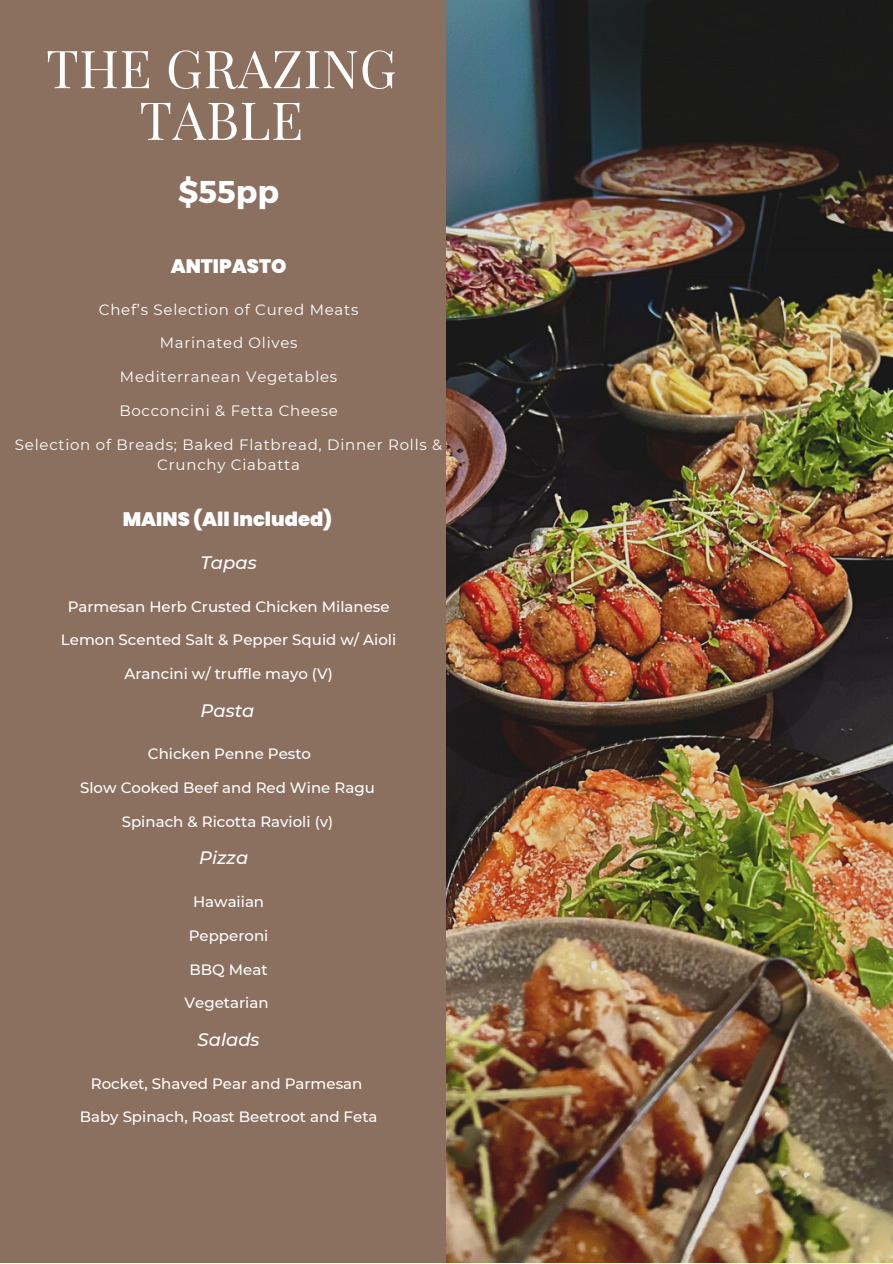
<style>
.page{position:relative;width:893px;height:1264px;background:#fff}
.page>*{position:absolute;margin:0;border:0;box-sizing:border-box;transform-origin:0 0}
.t1{font:52.5px/51.8px "Playfair Display";letter-spacing:.01em;color:#fff;text-align:center}
.t2{font:700 31.5px "Montserrat";color:#fff}
.t3{font:900 19.5px "Poppins";color:#fff}
.t4{font:italic 500 18px "Montserrat";color:#fff}
.t5{font:500 15px "Montserrat";color:#fff}
.t6{font:15px/20.2px "Montserrat";letter-spacing:.05em;color:#fff;text-align:center}
</style>
<div class="page">
<div style="left:0;top:0;width:892px;height:1262px;background:#8b7060"></div>
<img style="left:446px;top:0;width:446px;height:1262px">
<img style="left:569px;top:0;width:323px;height:279px">
<p class="t1" style="left:46px;top:41px;width:352px">THE GRAZING<br>TABLE</p>
<p class="t2" style="left:178px;top:171px;width:102px">$55pp</p>
<p class="t3" style="left:171px;top:252px;width:117px">ANTIPASTO</p>
<p class="t6" style="left:99px;top:299px;width:261px">Chef’s Selection of Cured Meats</p>
<p class="t6" style="left:160px;top:333px;width:139px">Marinated Olives</p>
<p class="t6" style="left:120px;top:366px;width:219px">Mediterranean Vegetables</p>
<p class="t6" style="left:119px;top:400px;width:220px">Bocconcini &amp; Fetta Cheese</p>
<p class="t6" style="left:15px;top:434px;width:428px">Selection of Breads; Baked Flatbread, Dinner Rolls &amp;<br>Crunchy Ciabatta</p>
<p class="t3" style="left:123px;top:505px;width:211px">MAINS (All Included)</p>
<p class="t4" style="left:200px;top:551px;width:58px">Tapas</p>
<p class="t5" style="left:68px;top:597px;width:323px">Parmesan Herb Crusted Chicken Milanese</p>
<p class="t5" style="left:61px;top:631px;width:337px">Lemon Scented Salt &amp; Pepper Squid w/ Aioli</p>
<p class="t5" style="left:124px;top:664px;width:210px">Arancini w/ truffle mayo (V)</p>
<p class="t4" style="left:200px;top:699px;width:55px">Pasta</p>
<p class="t5" style="left:148px;top:745px;width:165px">Chicken Penne Pesto</p>
<p class="t5" style="left:80px;top:778px;width:296px">Slow Cooked Beef and Red Wine Ragu</p>
<p class="t5" style="left:122px;top:812px;width:213px">Spinach &amp; Ricotta Ravioli (v)</p>
<p class="t4" style="left:199px;top:847px;width:51px">Pizza</p>
<p class="t5" style="left:193px;top:892px;width:73px">Hawaiian</p>
<p class="t5" style="left:189px;top:926px;width:81px">Pepperoni</p>
<p class="t5" style="left:190px;top:960px;width:79px">BBQ Meat</p>
<p class="t5" style="left:184px;top:993px;width:85px">Vegetarian</p>
<p class="t4" style="left:197px;top:1028px;width:63px">Salads</p>
<p class="t5" style="left:91px;top:1074px;width:273px">Rocket, Shaved Pear and Parmesan</p>
<p class="t5" style="left:80px;top:1107px;width:299px">Baby Spinach, Roast Beetroot and Feta</p>
</div>
